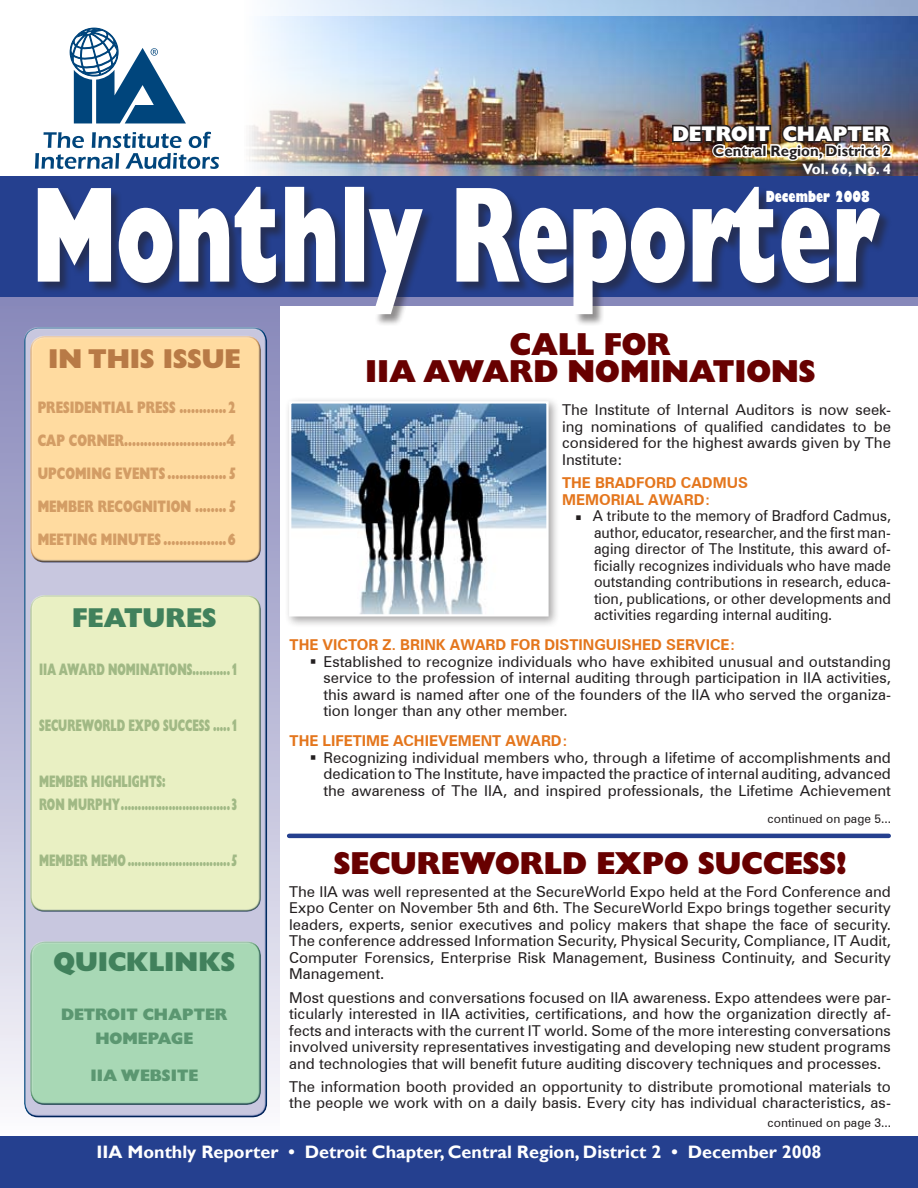
<style>
.page{position:relative;width:918px;height:1188px;background:#fff}
.page>*{position:absolute;margin:0;border:0;box-sizing:border-box;transform-origin:0 0}
.t1{font:31.5px "Gill Sans Extra Bold Display";color:#680000}
.t2{font:27px "Gill Sans Extra Bold Display";color:#41815c}
.t3{font:27px "Gill Sans Extra Bold Display";color:#b87a46}
.t4{font:21px "Gill Sans Extra Bold Display";color:#fff}
.t5{font:700 18px "Gill Sans";color:#fff}
.t6{font:16.5px/22.5px "Gill Sans Extra Bold Display";color:#a1b985;scale:.65 1}
.t7{font:16.5px/33px "Gill Sans Extra Bold Display";color:#d39d65;text-align:justify;scale:.75 1}
.t8{font:16.5px/24px "Gill Sans Extra Bold Display";color:#5b9771;text-align:center}
.t9{font:15px/16.5px "Zurich BT";color:#231f20;text-align:justify}
.t10{font:15px/16.5px "Zurich BT";color:#231f20;text-align:justify;scale:.95 1}
.t11{font:700 15px/16.5px "Zurich BT";color:#e4761d}
.t12{font:700 15px "Gill Sans";color:#231f20}
.t13{font:800 condensed 15px "Gill Sans";color:#fff}
.t14{font:700 15px "Gill Sans";color:#fff}
.t15{font:12px "Zurich BT";color:#231f20}
</style>
<div class="page">
<div style="left:0;top:306px;width:280px;height:833px;background:linear-gradient(to bottom,#8586b9,#f8f7fb)"></div>
<div style="left:0;top:288px;width:918px;height:18px;background:#8788ba"></div>
<img style="left:249px;top:16px;width:669px;height:160px">
<svg style="left:70px;top:27px;width:116px;height:96px"></svg>
<svg style="left:35px;top:132px;width:184px;height:37px"></svg>
<div style="left:0;top:176px;width:918px;height:121px;background:#25408f"></div>
<div style="left:38px;top:187px;width:854px;height:140px;background:#231f20;opacity:.5"></div>
<svg style="left:38px;top:187px;width:842px;height:127px"></svg>
<svg style="left:273px;top:0;width:645px;height:16px;background:#b9cfea"></svg>
<div style="left:0;top:1136px;width:918px;height:52px;background:#25408f"></div>
<img style="left:671px;top:122px;width:224px;height:43px">
<div style="left:24px;top:331px;width:246px;height:787px;background:#25408f;opacity:.75"></div>
<div style="left:30px;top:340px;width:233px;height:224px;background:#ffdba0"></div>
<div style="left:30px;top:592px;width:232px;height:314px;background:#fff;opacity:.75"></div>
<div style="left:30px;top:599px;width:233px;height:314px;background:#e9f0c3"></div>
<div style="left:30px;top:941px;width:231px;height:158px;background:#fff;opacity:.75"></div>
<div style="left:30px;top:945px;width:233px;height:161px;background:#a8d8b5"></div>
<div style="left:284px;top:396px;width:276px;height:232px;background:#231f20;opacity:.4"></div>
<img style="left:292px;top:404px;width:254px;height:209px">
<div style="left:289px;top:401px;width:260px;height:215px;border:2px solid #fff"></div>
<hr style="left:289px;top:834px;width:600px;height:4px;background:#25408f">
<h3 class="t4" style="left:672px;top:121px;width:220px">DETROIT CHAPTER</h3>
<p class="t12" style="left:713px;top:142px;width:180px">Central Region, District 2</p>
<p class="t14" style="left:803px;top:160px;width:90px">Vol. 66, No. 4</p>
<p class="t13" style="left:766px;top:187px;width:106px">December 2008</p>
<h2 class="t3" style="left:48px;top:343px;width:194px">IN THIS ISSUE</h2>
<p class="t7" style="left:38px;top:391px;width:266px">PRESIDENTIAL PRESS ............ 2<br>CAP CORNER..........................4<br>UPCOMING EVENTS ............... 5<br>MEMBER RECOGNITION ........ 5<br>MEETING MINUTES ................6</p>
<h2 class="t2" style="left:72px;top:602px;width:146px">FEATURES</h2>
<p class="t6" style="left:39px;top:658px;width:306px">IIA AWARD NOMINATIONS........... 1</p>
<p class="t6" style="left:39px;top:714px;width:306px">SECUREWORLD EXPO SUCCESS ..... 1</p>
<p class="t6" style="left:39px;top:770px;width:306px">MEMBER HIGHLIGHTS:<br>RON MURPHY................................ 3</p>
<p class="t6" style="left:39px;top:849px;width:306px">MEMBER MEMO ..............................5</p>
<h2 class="t2" style="left:53px;top:945px;width:183px">QUICKLINKS</h2>
<p class="t8" style="left:61px;top:1002px;width:168px">DETROIT CHAPTER<br>HOMEPAGE</p>
<p class="t8" style="left:90px;top:1064px;width:10px">IIA</p>
<p class="t8" style="left:121px;top:1064px;width:79px">WEBSITE</p>
<h1 class="t1" style="left:510px;top:326px;width:162px">CALL FOR</h1>
<h1 class="t1" style="left:365px;top:353px;width:18px">IIA</h1>
<h1 class="t1" style="left:423px;top:353px;width:394px">AWARD NOMINATIONS</h1>
<p class="t9" style="left:562px;top:402px;width:330px">The Institute of Internal Auditors is now seek&shy;ing nominations of qualified candidates to be considered for the highest awards given by The Institute:</p>
<p class="t11" style="left:562px;top:474px;width:187px">THE BRADFORD CADMUS<br>MEMORIAL AWARD:</p>
<p class="t10" style="left:594px;top:507px;width:314px;text-indent:-18px">■ A tribute to the memory of Bradford Cadmus, author, educator, researcher, and the first man&shy;aging director of The Institute, this award of&shy;ficially recognizes individuals who have made outstanding contributions in research, educa&shy;tion, publications, or other developments and activities regarding internal auditing.</p>
<p class="t11" style="left:290px;top:636px;width:447px">THE VICTOR Z. BRINK AWARD FOR DISTINGUISHED SERVICE:</p>
<p class="t9" style="left:323px;top:653px;width:569px;text-indent:-14px">▪ Established to recognize individuals who have exhibited unusual and outstanding service to the profession of internal auditing through participation in IIA activities, this award is named after one of the founders of the IIA who served the organiza&shy;tion longer than any other member.</p>
<p class="t11" style="left:290px;top:732px;width:280px">THE LIFETIME ACHIEVEMENT AWARD:</p>
<p class="t9" style="left:323px;top:749px;width:569px;text-indent:-14px">▪ Recognizing individual members who, through a lifetime of accomplishments and dedication to The Institute, have impacted the practice of internal auditing, advanced the awareness of The IIA, and inspired professionals, the Lifetime Achievement</p>
<p class="t15" style="left:768px;top:811px;width:125px">continued on page 5...</p>
<h1 class="t1" style="left:334px;top:844px;width:514px">SECUREWORLD EXPO SUCCESS!</h1>
<p class="t9" style="left:289px;top:883px;width:603px">The IIA was well represented at the SecureWorld Expo held at the Ford Conference and Expo Center on November 5th and 6th. The SecureWorld Expo brings together security leaders, experts, senior executives and policy makers that shape the face of security.<br>The conference addressed Information Security, Physical Security, Compliance, IT Audit, Computer Forensics, Enterprise Risk Management, Business Continuity, and Security Management.</p>
<p class="t9" style="left:289px;top:989px;width:603px">Most questions and conversations focused on IIA awareness. Expo attendees were par&shy;ticularly interested in IIA activities, certifications, and how the organization directly af&shy;fects and interacts with the current IT world. Some of the more interesting conversations involved university representatives investigating and developing new student programs and technologies that will benefit future auditing discovery techniques and processes.</p>
<p class="t9" style="left:289px;top:1078px;width:603px">The information booth provided an opportunity to distribute promotional materials to the people we work with on a daily basis. Every city has individual characteristics, as-</p>
<p class="t15" style="left:768px;top:1115px;width:125px">continued on page 3...</p>
<p class="t5" style="left:97px;top:1141px;width:727px">IIA Monthly Reporter • Detroit Chapter, Central Region, District 2 • December 2008</p>
</div>
